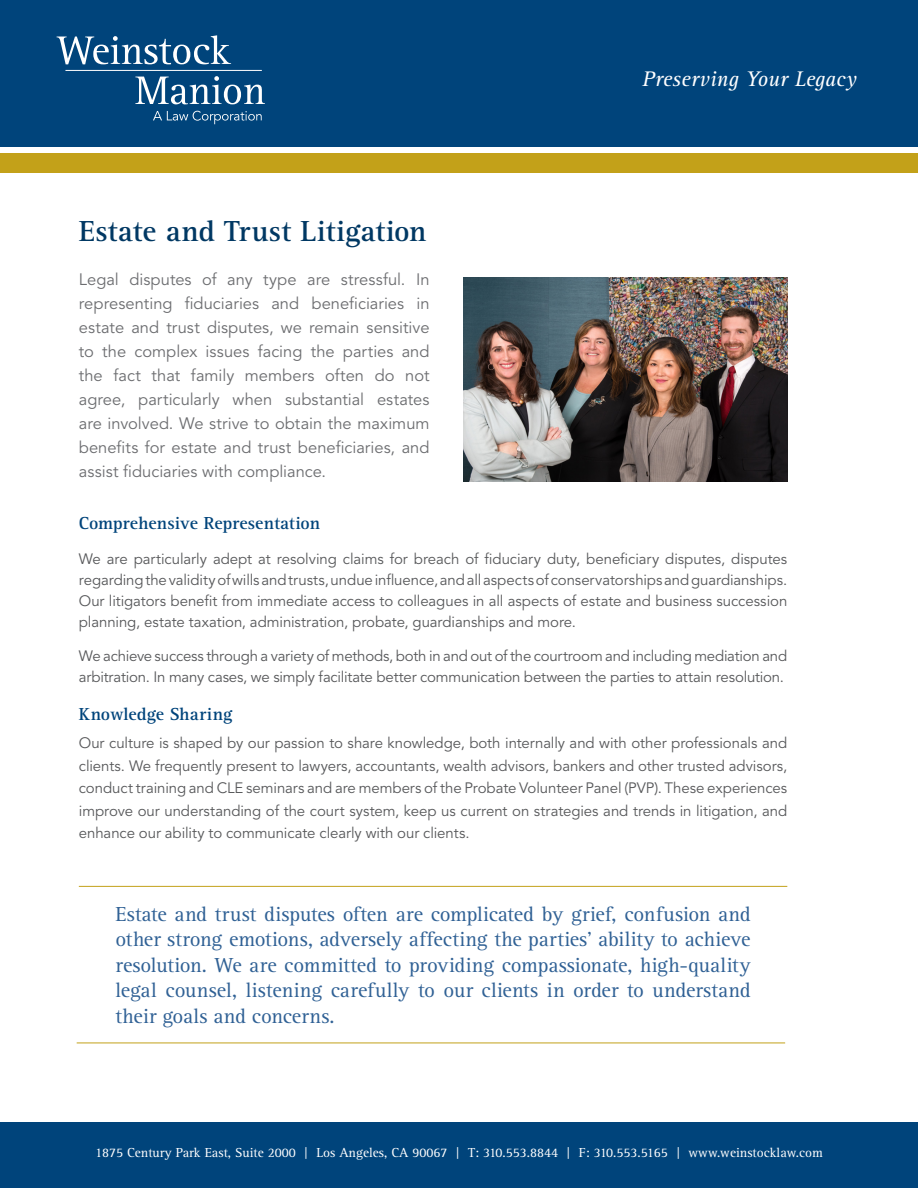
<style>
.page{position:relative;width:918px;height:1188px;background:#fff}
.page>*{position:absolute;margin:0;border:0;box-sizing:border-box;transform-origin:0 0}
.t1{font:700 30px "Rotis Serif Std";letter-spacing:-.005em;color:#003863}
.t2{font:italic 21.9px "Rotis Serif Std";letter-spacing:.005em;color:#fff}
.Name{font:21px/25.5px "Rotis Serif Std";letter-spacing:.005em;color:#306195;text-align:justify}
.Subtitle{font:700 18px "Rotis Serif Std";color:#00447b}
.Body_Copy_2{font:16.5px/24px "Avenir LT Std";color:#6c6d70;text-align:justify}
.Body_Copy_2-2{font:15px/21px "Avenir LT Std";letter-spacing:-.01em;color:#57585a;text-align:justify}
.t3{font:13.5px "Rotis Serif Std";color:#fff}
</style>
<div class="page">
<div style="left:0;top:1122px;width:918px;height:66px;background:#00447b"></div>
<div style="left:0;top:0;width:918px;height:147px;background:#00447b"></div>
<svg style="left:57px;top:35px;width:174px;height:29px"></svg>
<svg style="left:135px;top:76px;width:130px;height:28px"></svg>
<hr style="left:65px;top:70px;width:197px;height:1px;background:#fff">
<svg style="left:153px;top:111px;width:109px;height:13px"></svg>
<div style="left:463px;top:277px;width:324px;height:204px;background:#231f20;opacity:.25"></div>
<hr style="left:79px;top:886px;width:708px;height:1px;background:#c3a119">
<hr style="left:77px;top:1043px;width:708px;height:1px;background:#c3a119">
<div style="left:0;top:153px;width:918px;height:20px;background:#c3a119"></div>
<p class="t2" style="left:642px;top:67px;width:216px">Preserving Your Legacy</p>
<p class="t1" style="left:79px;top:214px;width:349px">Estate and Trust Litigation</p>
<p class="Body_Copy_2" style="left:79px;top:268px;width:352px">Legal disputes of any type are stressful. In representing fiduciaries and beneficiaries in estate and trust disputes, we remain sensitive to the complex issues facing the parties and the fact that family members often do not agree, particularly when substantial estates are involved. We strive to obtain the maximum benefits for estate and trust beneficiaries, and assist fiduciaries with compliance.</p>
<p class="Subtitle" style="left:79px;top:513px;width:243px">Comprehensive Representation</p>
<p class="Body_Copy_2-2" style="left:79px;top:548px;width:710px">We are particularly adept at resolving claims for breach of fiduciary duty, beneficiary disputes, disputes regarding the validity of wills and trusts, undue influence, and all aspects of conservatorships and guardianships.<br>Our litigators benefit from immediate access to colleagues in all aspects of estate and business succession planning, estate taxation, administration, probate, guardianships and more.</p>
<p class="Body_Copy_2-2" style="left:79px;top:646px;width:710px">We achieve success through a variety of methods, both in and out of the courtroom and including mediation and arbitration. In many cases, we simply facilitate better communication between the parties to attain resolution.</p>
<p class="Subtitle" style="left:79px;top:704px;width:155px">Knowledge Sharing</p>
<p class="Body_Copy_2-2" style="left:79px;top:732px;width:710px;line-height:22.5px">Our culture is shaped by our passion to share knowledge, both internally and with other professionals and clients. We frequently present to lawyers, accountants, wealth advisors, bankers and other trusted advisors, conduct training and CLE seminars and are members of the Probate Volunteer Panel (PVP). These experiences improve our understanding of the court system, keep us current on strategies and trends in litigation, and enhance our ability to communicate clearly with our clients.</p>
<p class="Name" style="left:116px;top:902px;width:637px">Estate and trust disputes often are complicated by grief, confusion and other strong emotions, adversely affecting the parties’ ability to achieve resolution. We are committed to providing compassionate, high-quality legal counsel, listening carefully to our clients in order to understand their goals and concerns.</p>
<p class="t3" style="left:95px;top:1145px;width:729px">1875 Century Park East, Suite 2000 | Los Angeles, CA 90067 | T: 310.553.8844 | F: 310.553.5165 | www.weinstocklaw.com</p>
</div>
